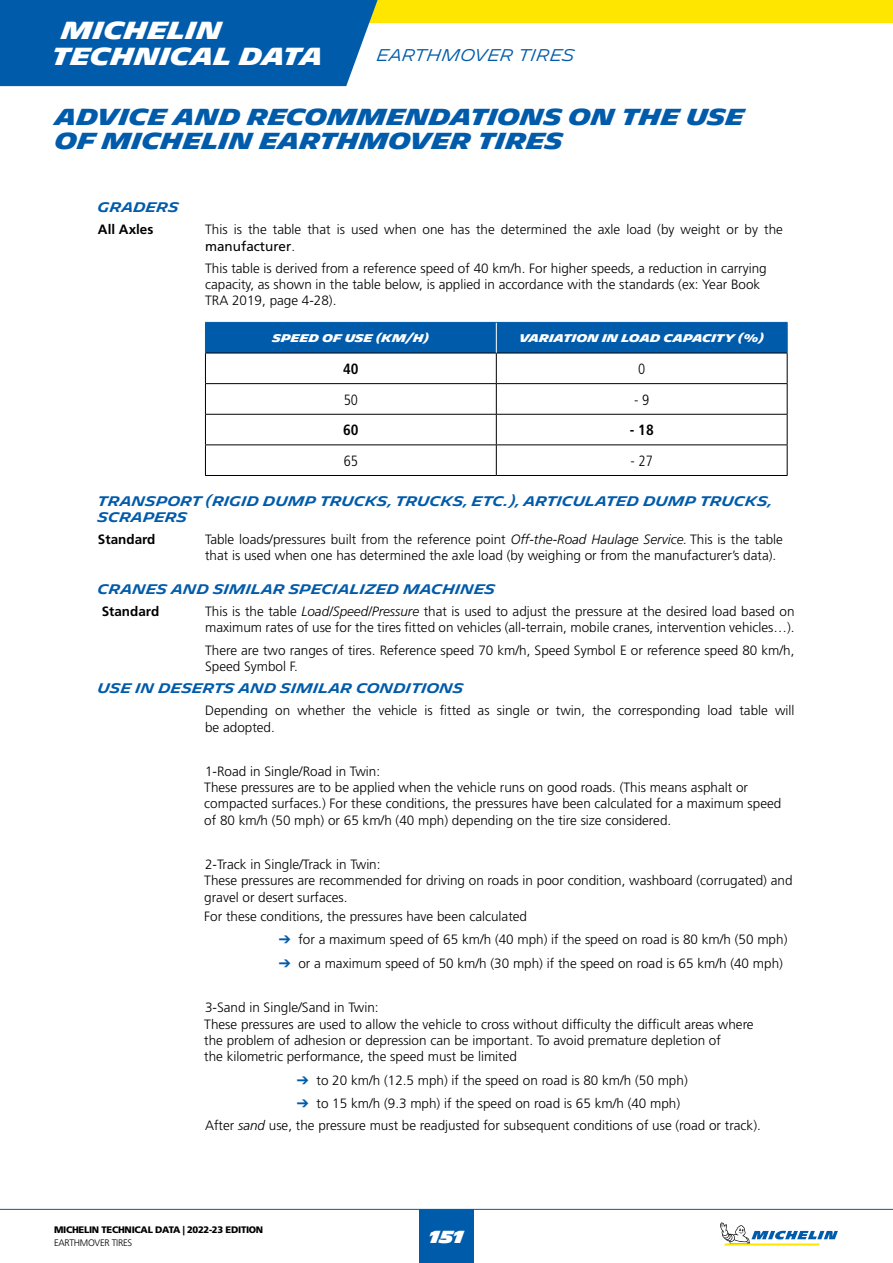
<style>
.page{position:relative;width:893px;height:1263px;background:#fff}
.page>*{position:absolute;margin:0;border:0;box-sizing:border-box;transform-origin:0 0}
.t1{font:700 24px/25.5px "Michelin";color:#fff}
.t2{font:700 22.5px/24px "Michelin";color:#005baa}
.t3{font:900 16.95px "Michelin";color:#fff}
.t4{font:300 16.5px "Michelin";color:#005baa}
.t5{font:300 condensed 14.85px "Frutiger LT Std";color:#000}
.t6{font:700 condensed 14.85px "Frutiger LT Std";color:#000}
.t7{font:300 13.5px/16.2px "Frutiger LT Std";color:#000}
.t8{font:600 13.5px/16.2px "Michelin";color:#005baa}
.t9{font:700 13.5px "Frutiger LT Std";color:#000}
.t10{font:700 10.8px "Michelin";color:#fff}
.t11{font:900 9.45px "Frutiger LT Std";letter-spacing:-.03em;color:#000}
.t12{font:300 9.45px "Frutiger LT Std";letter-spacing:-.03em;color:#000}
.s1{font-weight:400}
.s2{font-style:italic}
.s3{color:#005baa}
</style>
<div class="page">
<div style="left:206px;top:323px;width:581px;height:30px;background:#005baa"></div>
<svg style="left:206px;top:354px;width:581px;height:121px"></svg>
<hr style="left:205px;top:353px;width:291px;height:1px;background:#000">
<hr style="left:205px;top:353px;width:1px;height:30px;background:#000">
<hr style="left:496px;top:353px;width:291px;height:1px;background:#000">
<hr style="left:496px;top:353px;width:1px;height:30px;background:#000">
<hr style="left:787px;top:353px;width:1px;height:30px;background:#000">
<hr style="left:205px;top:383px;width:291px;height:1px;background:#000">
<hr style="left:205px;top:384px;width:1px;height:30px;background:#000">
<hr style="left:496px;top:383px;width:291px;height:1px;background:#000">
<hr style="left:496px;top:384px;width:1px;height:30px;background:#000">
<hr style="left:787px;top:384px;width:1px;height:30px;background:#000">
<hr style="left:205px;top:414px;width:291px;height:1px;background:#000">
<svg style="left:205px;top:415px;width:1px;height:29px"></svg>
<hr style="left:496px;top:414px;width:291px;height:1px;background:#000">
<svg style="left:496px;top:415px;width:1px;height:29px"></svg>
<svg style="left:787px;top:415px;width:1px;height:29px"></svg>
<hr style="left:205px;top:444px;width:291px;height:1px;background:#000">
<hr style="left:205px;top:445px;width:1px;height:30px;background:#000">
<hr style="left:496px;top:444px;width:291px;height:1px;background:#000">
<hr style="left:496px;top:445px;width:1px;height:30px;background:#000">
<hr style="left:787px;top:445px;width:1px;height:30px;background:#000">
<hr style="left:205px;top:475px;width:291px;height:1px;background:#000">
<hr style="left:496px;top:475px;width:291px;height:1px;background:#000">
<hr style="left:496px;top:323px;width:1px;height:30px;background:#fff">
<hr style="left:205px;top:323px;width:1px;height:30px;background:#005baa">
<hr style="left:205px;top:322px;width:291px;height:1px;background:#005baa">
<hr style="left:496px;top:322px;width:291px;height:1px;background:#005baa">
<hr style="left:787px;top:323px;width:1px;height:30px;background:#005baa">
<div style="left:419px;top:1209px;width:55px;height:54px;background:#005baa"></div>
<hr style="left:0;top:1209px;width:893px;height:1px;background:#005baa">
<svg style="left:720px;top:1222px;width:118px;height:23px"></svg>
<div style="left:0;top:0;width:893px;height:23px;background:#ffe600"></div>
<div style="left:0;top:0;width:378px;height:86px;background:#005baa"></div>
<h1 class="t1" style="left:52px;top:18px;width:272px;text-indent:9px">MICHELIN<br>TECHNICAL DATA</h1>
<p class="t4" style="left:377px;top:45px;width:199px">EARTHMOVER TIRES</p>
<h2 class="t2" style="left:55px;top:105px;width:691px">ADVICE AND RECOMMENDATIONS ON THE USE<br>OF MICHELIN EARTHMOVER TIRES</h2>
<p class="t8" style="left:98px;top:199px;width:82px">GRADERS</p>
<p class="t9" style="left:98px;top:222px;width:57px">All Axles</p>
<p class="t7" style="left:205px;top:222px;width:579px">This is the table that is used when one has the determined the axle load (by weight or by the <span class="s1">manufacturer</span>.</p>
<p class="t7" style="left:205px;top:260px;width:563px">This table is derived from a reference speed of 40 km/h. For higher speeds, a reduction in carrying capacity, as shown in the table below, is applied in accordance with the standards (ex: Year Book<br>TRA 2019, page 4-28).</p>
<p class="t10" style="left:273px;top:332px;width:158px">SPEED OF USE (KM/H)</p>
<p class="t10" style="left:519px;top:332px;width:246px">VARIATION IN LOAD CAPACITY (%)</p>
<p class="t6" style="left:343px;top:360px;width:17px">40</p>
<p class="t5" style="left:638px;top:360px;width:9px">0</p>
<p class="t5" style="left:344px;top:391px;width:16px">50</p>
<p class="t5" style="left:634px;top:391px;width:17px">- 9</p>
<p class="t6" style="left:343px;top:421px;width:17px">60</p>
<p class="t6" style="left:630px;top:421px;width:25px">- 18</p>
<p class="t5" style="left:344px;top:452px;width:16px">65</p>
<p class="t5" style="left:631px;top:452px;width:24px">- 27</p>
<p class="t8" style="left:98px;top:493px;width:677px">TRANSPORT (RIGID DUMP TRUCKS, TRUCKS, ETC.), ARTICULATED DUMP TRUCKS,<br>SCRAPERS</p>
<p class="t9" style="left:98px;top:532px;width:59px">Standard</p>
<p class="t7" style="left:205px;top:532px;width:579px">Table loads/pressures built from the reference point <span class="s2">Off-the-Road Haulage Service.</span> This is the table that is used when one has determined the axle load (by weighing or from the manufacturer’s data).</p>
<p class="t8" style="left:98px;top:581px;width:399px">CRANES AND SIMILAR SPECIALIZED MACHINES</p>
<p class="t9" style="left:102px;top:603px;width:59px">Standard</p>
<p class="t7" style="left:205px;top:603px;width:591px">This is the table <span class="s2">Load/Speed/Pressure</span> that is used to adjust the pressure at the desired load based on maximum rates of use for the tires fitted on vehicles (all-terrain, mobile cranes, intervention vehicles…).</p>
<p class="t7" style="left:205px;top:642px;width:591px">There are two ranges of tires. Reference speed 70 km/h, Speed Symbol E or reference speed 80 km/h,<br>Speed Symbol F.</p>
<p class="t8" style="left:98px;top:680px;width:367px">USE IN DESERTS AND SIMILAR CONDITIONS</p>
<p class="t7" style="left:205px;top:703px;width:591px">Depending on whether the vehicle is fitted as single or twin, the corresponding load table will be adopted.</p>
<p class="t7" style="left:204px;top:763px;width:579px">1-Road in Single/Road in Twin:<br>These pressures are to be applied when the vehicle runs on good roads. (This means asphalt or compacted surfaces.) For these conditions, the pressures have been calculated for a maximum speed of 80 km/h (50 mph) or 65 km/h (40 mph) depending on the tire size considered.</p>
<p class="t7" style="left:204px;top:857px;width:590px">2-Track in Single/Track in Twin:<br>These pressures are recommended for driving on roads in poor condition, washboard (corrugated) and gravel or desert surfaces.</p>
<p class="t7" style="left:204px;top:908px;width:324px">For these conditions, the pressures have been calculated</p>
<p class="t7" style="left:279px;top:931px;width:510px"><span class="s3">➔</span> for a maximum speed of 65 km/h (40 mph) if the speed on road is 80 km/h (50 mph)</p>
<p class="t7" style="left:279px;top:955px;width:505px"><span class="s3">➔</span> or a maximum speed of 50 km/h (30 mph) if the speed on road is 65 km/h (40 mph)</p>
<p class="t7" style="left:204px;top:1000px;width:551px">3-Sand in Single/Sand in Twin:<br>These pressures are used to allow the vehicle to cross without difficulty the difficult areas where the problem of adhesion or depression can be important. To avoid premature depletion of<br>the kilometric performance, the speed must be limited</p>
<p class="t7" style="left:297px;top:1072px;width:392px"><span class="s3">➔</span> to 20 km/h (12.5 mph) if the speed on road is 80 km/h (50 mph)</p>
<p class="t7" style="left:205px;top:1092px;width:557px;line-height:22.4px;text-indent:92px"><span class="s3">➔</span> to 15 km/h (9.3 mph) if the speed on road is 65 km/h (40 mph)<br>After <span class="s2">sand</span> use, the pressure must be readjusted for subsequent conditions of use (road or track).</p>
<p class="t11" style="left:54px;top:1224px;width:211px">MICHELIN TECHNICAL DATA | 2022-23 EDITION</p>
<p class="t12" style="left:54px;top:1237px;width:80px">EARTHMOVER TIRES</p>
<p class="t3" style="left:429px;top:1226px;width:36px">151</p>
</div>
